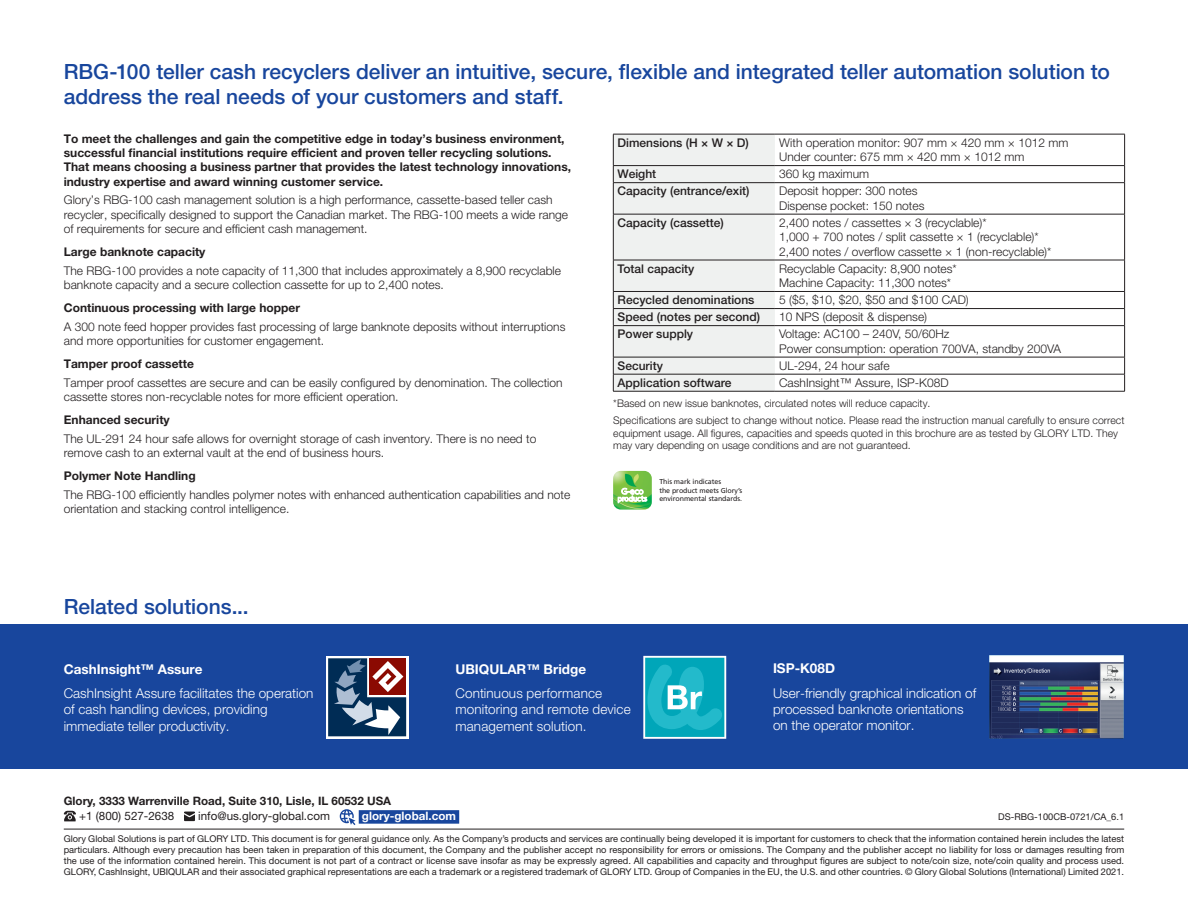
<style>
.page{position:relative;width:1188px;height:918px;background:#fff}
.page>*{position:absolute;margin:0;border:0;box-sizing:border-box;transform-origin:0 0}
.t1{font:500 21px/25.2px "Helvetica Neue LT Std";color:#18469d}
.t2{font:300 13.5px/16.2px "Helvetica Neue LT Std";color:#fff}
.t3{font:700 13.5px "Helvetica Neue LT Std";color:#fff}
.t4{font:300 12px/14.4px "Helvetica Neue LT Std";color:#231f20}
.t5{font:700 12px/14.4px "Helvetica Neue LT Std";color:#231f20}
.t6{font:500 12px "Helvetica Neue LT Std";color:#231f20}
.t7{font:700 11.7px "Helvetica Neue LT Std";color:#231f20}
.t8{font:11.7px "Helvetica Neue LT Std";color:#231f20}
.t9{font:700 11.7px "Helvetica Neue LT Std";color:#fff}
.t10{font:300 10.5px/16.8px "Helvetica Neue LT Std";color:#231f20}
.t11{font:9.3px/11.1px "Helvetica Neue LT Std";color:#231f20;text-align:justify}
.t12{font:7.05px/8.4px "Frutiger LT Std";letter-spacing:-.01em;color:#231f20}
</style>
<div class="page">
<div style="left:0;top:625px;width:1188px;height:144px;background:#18469d"></div>
<hr style="left:775px;top:134px;width:350px;height:1px;background:#231f20">
<hr style="left:1124px;top:134px;width:1px;height:31px;background:#231f20">
<hr style="left:775px;top:165px;width:350px;height:1px;background:#231f20">
<svg style="left:1124px;top:166px;width:1px;height:16px"></svg>
<hr style="left:775px;top:182px;width:350px;height:1px;background:#231f20">
<hr style="left:1124px;top:183px;width:1px;height:31px;background:#231f20">
<hr style="left:775px;top:214px;width:350px;height:1px;background:#231f20">
<hr style="left:1124px;top:214px;width:1px;height:46px;background:#231f20">
<hr style="left:775px;top:260px;width:350px;height:1px;background:#231f20">
<hr style="left:775px;top:291px;width:350px;height:1px;background:#231f20">
<hr style="left:775px;top:308px;width:350px;height:1px;background:#231f20">
<svg style="left:1124px;top:292px;width:1px;height:33px"></svg>
<hr style="left:775px;top:325px;width:350px;height:1px;background:#231f20">
<hr style="left:1124px;top:326px;width:1px;height:31px;background:#231f20">
<hr style="left:775px;top:357px;width:350px;height:1px;background:#231f20">
<svg style="left:613px;top:134px;width:162px;height:257px"></svg>
<hr style="left:775px;top:374px;width:350px;height:1px;background:#231f20">
<svg style="left:1124px;top:357px;width:1px;height:34px"></svg>
<hr style="left:613px;top:391px;width:162px;height:1px;background:#231f20">
<hr style="left:775px;top:391px;width:350px;height:1px;background:#231f20">
<hr style="left:1124px;top:260px;width:1px;height:31px;background:#231f20">
<img style="left:613px;top:471px;width:39px;height:39px">
<svg style="left:618px;top:488px;width:29px;height:15px"></svg>
<svg style="left:326px;top:656px;width:83px;height:83px"></svg>
<svg style="left:328px;top:658px;width:78px;height:78px;background:#5c5f76"></svg>
<hr style="left:64px;top:829px;width:1060px;height:1px;background:#231f20">
<div style="left:359px;top:810px;width:100px;height:14px;background:#18469d"></div>
<svg style="left:64px;top:811px;width:12px;height:10px"></svg>
<svg style="left:184px;top:812px;width:11px;height:9px"></svg>
<svg style="left:340px;top:809px;width:16px;height:16px"></svg>
<img style="left:990px;top:655px;width:133px;height:83px">
<svg style="left:643px;top:656px;width:83px;height:83px;background:#31b9c9"></svg>
<h1 class="t1" style="left:64px;top:58px;width:1048px">RBG-100 teller cash recyclers deliver an intuitive, secure, flexible and integrated teller automation solution to address the real needs of your customers and staff.</h1>
<p class="t5" style="left:64px;top:131px;width:509px">To meet the challenges and gain the competitive edge in today’s business environment, successful financial institutions require efficient and proven teller recycling solutions.<br>That means choosing a business partner that provides the latest technology innovations, industry expertise and award winning customer service.</p>
<p class="t4" style="left:64px;top:193px;width:506px">Glory’s RBG-100 cash management solution is a high performance, cassette-based teller cash recycler, specifically designed to support the Canadian market. The RBG-100 meets a wide range of requirements for secure and efficient cash management.</p>
<p class="t5" style="left:64px;top:244px;width:143px">Large banknote capacity</p>
<p class="t4" style="left:64px;top:263px;width:499px">The RBG-100 provides a note capacity of 11,300 that includes approximately a 8,900 recyclable banknote capacity and a secure collection cassette for up to 2,400 notes.</p>
<p class="t5" style="left:64px;top:300px;width:238px">Continuous processing with large hopper</p>
<p class="t4" style="left:64px;top:319px;width:503px">A 300 note feed hopper provides fast processing of large banknote deposits without interruptions and more opportunities for customer engagement.</p>
<p class="t5" style="left:64px;top:356px;width:132px">Tamper proof cassette</p>
<p class="t4" style="left:64px;top:375px;width:500px">Tamper proof cassettes are secure and can be easily configured by denomination. The collection cassette stores non-recyclable notes for more efficient operation.</p>
<p class="t5" style="left:64px;top:412px;width:108px">Enhanced security</p>
<p class="t4" style="left:64px;top:431px;width:474px">The UL-291 24 hour safe allows for overnight storage of cash inventory. There is no need to remove cash to an external vault at the end of business hours.</p>
<p class="t5" style="left:64px;top:468px;width:133px">Polymer Note Handling</p>
<p class="t4" style="left:64px;top:487px;width:508px">The RBG-100 efficiently handles polymer notes with enhanced authentication capabilities and note orientation and stacking control intelligence.</p>
<p class="t12" style="left:659px;top:478px;width:84px">This mark indicates<br>the product meets Glory’s environmental standards.</p>
<p class="t6" style="left:618px;top:136px;width:133px">Dimensions (H × W × D)</p>
<p class="t4" style="left:779px;top:135px;width:291px">With operation monitor: 907 mm × 420 mm × 1012 mm<br>Under counter: 675 mm × 420 mm × 1012 mm</p>
<p class="t6" style="left:618px;top:167px;width:40px">Weight</p>
<p class="t4" style="left:779px;top:167px;width:92px">360 kg maximum</p>
<p class="t6" style="left:618px;top:184px;width:134px">Capacity (entrance/exit)</p>
<p class="t4" style="left:779px;top:184px;width:147px">Deposit hopper: 300 notes<br>Dispense pocket: 150 notes</p>
<p class="t6" style="left:618px;top:216px;width:108px">Capacity (cassette)</p>
<p class="t4" style="left:779px;top:215px;width:274px">2,400 notes / cassettes × 3 (recyclable)*<br>1,000 + 700 notes / split cassette × 1 (recyclable)*<br>2,400 notes / overflow cassette × 1 (non-recyclable)*</p>
<p class="t6" style="left:618px;top:261px;width:78px">Total capacity</p>
<p class="t4" style="left:779px;top:261px;width:179px">Recyclable Capacity: 8,900 notes*<br>Machine Capacity: 11,300 notes*</p>
<p class="t6" style="left:618px;top:293px;width:138px">Recycled denominations</p>
<p class="t4" style="left:779px;top:293px;width:191px">5 ($5, $10, $20, $50 and $100 CAD)</p>
<p class="t6" style="left:618px;top:310px;width:144px">Speed (notes per second)</p>
<p class="t4" style="left:779px;top:310px;width:150px">10 NPS (deposit &amp; dispense)</p>
<p class="t6" style="left:618px;top:327px;width:77px">Power supply</p>
<p class="t4" style="left:779px;top:327px;width:283px">Voltage: AC100 – 240V, 50/60Hz<br>Power consumption: operation 700VA, standby 200VA</p>
<p class="t6" style="left:618px;top:359px;width:47px">Security</p>
<p class="t4" style="left:779px;top:358px;width:112px">UL-294, 24 hour safe</p>
<p class="t6" style="left:618px;top:376px;width:115px">Application software</p>
<p class="t4" style="left:779px;top:375px;width:171px">CashInsight™ Assure, ISP-K08D</p>
<p class="t10" style="left:613px;top:395px;width:513px">*Based on new issue banknotes, circulated notes will reduce capacity.<br>Specifications are subject to change without notice. Please read the instruction manual carefully to ensure correct</p>
<p class="t10" style="left:613px;top:426px;width:506px;line-height:12.6px">equipment usage. All figures, capacities and speeds quoted in this brochure are as tested by GLORY LTD. They may vary depending on usage conditions and are not guaranteed.</p>
<h1 class="t1" style="left:64px;top:594px;width:186px">Related solutions...</h1>
<p class="t3" style="left:64px;top:660px;width:140px">CashInsight™ Assure</p>
<p class="t2" style="left:64px;top:685px;width:251px">CashInsight Assure facilitates the operation of cash handling devices, providing immediate teller productivity.</p>
<p class="t3" style="left:455px;top:660px;width:132px">UBIQULAR™ Bridge</p>
<p class="t2" style="left:455px;top:685px;width:177px">Continuous performance monitoring and remote device management solution.</p>
<p class="t3" style="left:773px;top:660px;width:64px">ISP-K08D</p>
<p class="t2" style="left:773px;top:685px;width:205px">User-friendly graphical indication of processed banknote orientations on the operator monitor.</p>
<p class="t7" style="left:64px;top:794px;width:329px">Glory, 3333 Warrenville Road, Suite 310, Lisle, IL 60532 USA</p>
<p class="t8" style="left:79px;top:809px;width:97px">+1 (800) 527-2638</p>
<p class="t8" style="left:198px;top:809px;width:133px">info@us.glory-global.com</p>
<p class="t9" style="left:362px;top:809px;width:96px">glory-global.com</p>
<p class="t11" style="left:64px;top:833px;width:1062px">Glory Global Solutions is part of GLORY LTD. This document is for general guidance only. As the Company’s products and services are continually being developed it is important for customers to check that the information contained herein includes the latest particulars. Although every precaution has been taken in preparation of this document, the Company and the publisher accept no responsibility for errors or omissions. The Company and the publisher accept no liability for loss or damages resulting from the use of the information contained herein. This document is not part of a contract or license save insofar as may be expressly agreed. All capabilities and capacity and throughput figures are subject to note/coin size, note/coin quality and process used.<br>GLORY, CashInsight, UBIQULAR and their associated graphical representations are each a trademark or a registered trademark of GLORY LTD. Group of Companies in the EU, the U.S. and other countries. © Glory Global Solutions (International) Limited 2021.</p>
<p class="t11" style="left:998px;top:811px;width:127px">DS-RBG-100CB-0721/CA_6.1</p>
</div>
